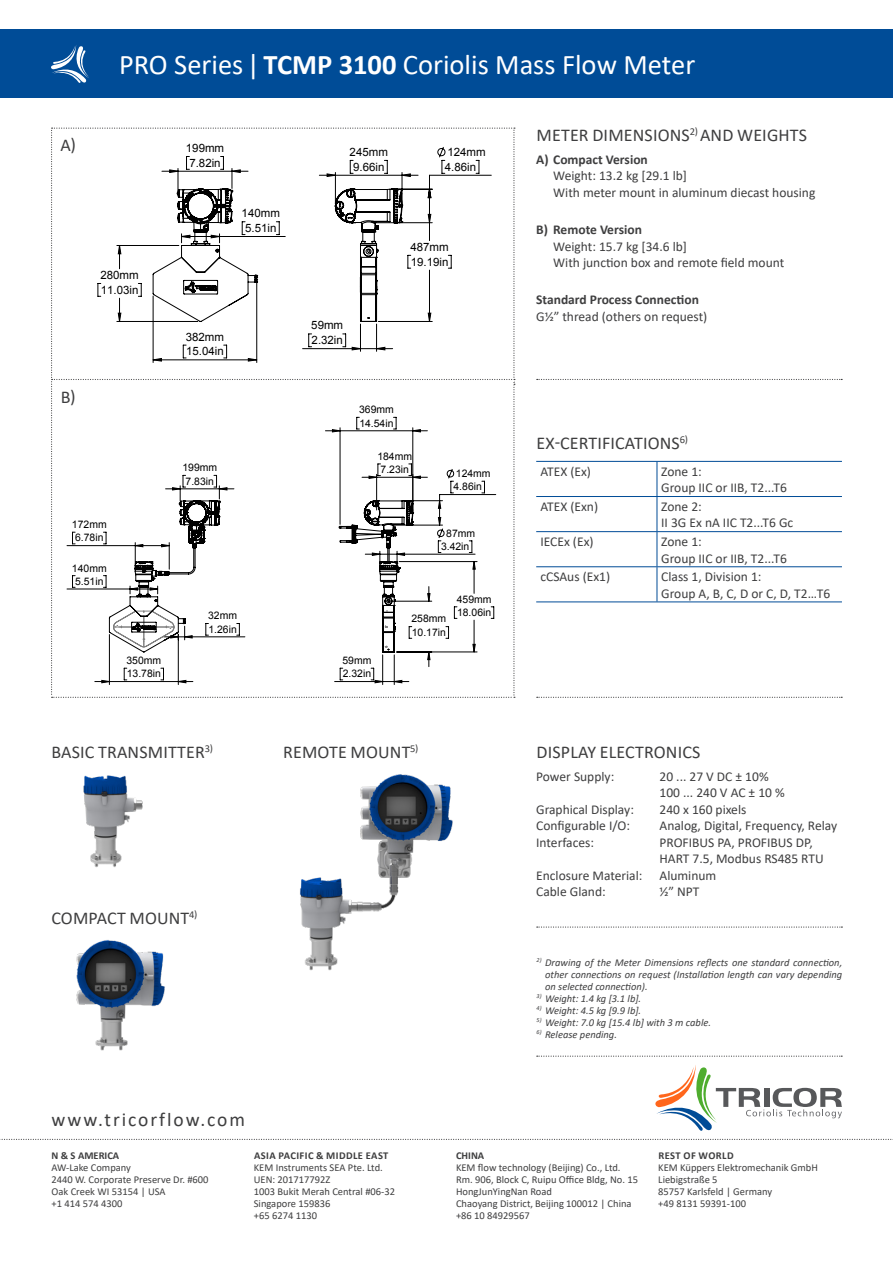
<style>
.page{position:relative;width:893px;height:1263px;background:#fff}
.page>*{position:absolute;margin:0;border:0;box-sizing:border-box;transform-origin:0 0}
.t1{font:28.5px "Calibri";color:#fff}
.t2{font:19.5px "Calibri";letter-spacing:.1em;color:#3e3e3f}
.t3{font:18px "Calibri";letter-spacing:.01em;color:#3e3e3f}
.t4{font:13.5px/16.5px "Calibri";color:#3e3e3f}
.t5{font:700 13.5px "Calibri";color:#3e3e3f}
.t6{font:11.55px/14.7px "Arial";color:#000}
.t7{font:10.5px/12px "Calibri";color:#3e3e3f}
.t8{font:italic 10.5px/12px "Calibri";color:#3e3e3f;text-align:justify}
.t9{font:700 10.5px "Calibri";letter-spacing:.04em;color:#3e3e3f}
.t10{font:700 10.5px "Calibri";color:#3e3e3f}
.t11{font:10.35px/13.4px "Arial";color:#000}
.s1{font-weight:700}
</style>
<div class="page">
<svg style="left:0;top:1139px;width:893px;height:1px"></svg>
<div style="left:0;top:30px;width:893px;height:68px;background:#004c97"></div>
<svg style="left:51px;top:45px;width:38px;height:38px"></svg>
<svg style="left:655px;top:1065px;width:187px;height:66px"></svg>
<svg style="left:537px;top:1055px;width:305px;height:2px"></svg>
<svg style="left:51px;top:128px;width:464px;height:570px"></svg>
<hr style="left:536px;top:461px;width:121px;height:1px;background:#004c97">
<hr style="left:657px;top:461px;width:185px;height:1px;background:#004c97">
<hr style="left:657px;top:462px;width:1px;height:34px;background:#004c97">
<hr style="left:536px;top:496px;width:121px;height:1px;background:#004c97">
<hr style="left:657px;top:496px;width:185px;height:1px;background:#004c97">
<hr style="left:657px;top:497px;width:1px;height:34px;background:#004c97">
<hr style="left:536px;top:531px;width:121px;height:1px;background:#004c97">
<hr style="left:657px;top:531px;width:185px;height:1px;background:#004c97">
<hr style="left:657px;top:532px;width:1px;height:34px;background:#004c97">
<hr style="left:536px;top:566px;width:121px;height:1px;background:#004c97">
<hr style="left:657px;top:566px;width:185px;height:1px;background:#004c97">
<hr style="left:657px;top:567px;width:1px;height:34px;background:#004c97">
<hr style="left:536px;top:601px;width:121px;height:1px;background:#004c97">
<hr style="left:657px;top:601px;width:185px;height:1px;background:#004c97">
<svg style="left:537px;top:379px;width:305px;height:1px"></svg>
<img style="left:300px;top:774px;width:153px;height:197px">
<img style="left:83px;top:775px;width:60px;height:93px">
<img style="left:76px;top:940px;width:89px;height:111px">
<svg style="left:537px;top:697px;width:305px;height:1px"></svg>
<svg style="left:537px;top:926px;width:305px;height:2px"></svg>
<h3 class="t3" style="left:60px;top:133px;width:17px">A)</h3>
<h3 class="t3" style="left:61px;top:384px;width:17px">B)</h3>
<h1 class="t1" style="left:119px;top:45px;width:578px">PRO Series | <span class="s1">TCMP 3100</span> Coriolis Mass Flow Meter</h1>
<p class="t6" style="left:100px;top:268px;width:40px">280mm<br>11.03in</p>
<p class="t6" style="left:186px;top:141px;width:40px;text-align:center">199mm<br>7.82in</p>
<p class="t6" style="left:242px;top:206px;width:40px;text-align:center">140mm<br>5.51in</p>
<p class="t6" style="left:186px;top:329px;width:40px">382mm<br>15.04in</p>
<p class="t6" style="left:350px;top:145px;width:40px;text-align:center">245mm<br>9.66in</p>
<p class="t6" style="left:445px;top:145px;width:42px">124mm<br>4.86in</p>
<p class="t6" style="left:311px;top:318px;width:33px">59mm<br>2.32in</p>
<p class="t6" style="left:410px;top:240px;width:40px">487mm<br>19.19in</p>
<p class="t11" style="left:359px;top:403px;width:36px">369mm<br>14.54in</p>
<h3 class="t3" style="left:537px;top:123px;width:272px">METER DIMENSIONS<sup>2)</sup> AND WEIGHTS</h3>
<p class="t5" style="left:536px;top:150px;width:113px">A) Compact Version</p>
<p class="t4" style="left:553px;top:167px;width:264px">Weight: 13.2 kg [29.1 lb]<br>With meter mount in aluminum diecast housing</p>
<p class="t5" style="left:536px;top:220px;width:107px">B) Remote Version</p>
<p class="t4" style="left:553px;top:238px;width:233px">Weight: 15.7 kg [34.6 lb]<br>With junction box and remote field mount</p>
<p class="t5" style="left:536px;top:290px;width:164px">Standard Process Connection</p>
<p class="t4" style="left:536px;top:308px;width:173px">G1/2” thread (others on request)</p>
<p class="t11" style="left:72px;top:518px;width:36px;text-align:center">172mm<br>6.78in</p>
<p class="t11" style="left:72px;top:561px;width:36px;text-align:center">140mm<br>5.51in</p>
<p class="t11" style="left:127px;top:654px;width:36px">350mm<br>13.78in</p>
<p class="t11" style="left:182px;top:461px;width:36px;text-align:center">199mm<br>7.83in</p>
<p class="t11" style="left:208px;top:609px;width:30px">32mm<br>1.26in</p>
<h3 class="t3" style="left:51px;top:739px;width:163px">BASIC TRANSMITTER<sup>3)</sup></h3>
<h3 class="t3" style="left:51px;top:905px;width:148px">COMPACT MOUNT<sup>4)</sup></h3>
<p class="t11" style="left:377px;top:450px;width:36px;text-align:center">184mm<br>7.23in</p>
<p class="t11" style="left:453px;top:467px;width:39px">124mm<br>4.86in</p>
<p class="t11" style="left:441px;top:526px;width:36px;text-align:center">87mm<br>3.42in</p>
<p class="t11" style="left:342px;top:654px;width:30px">59mm<br>2.32in</p>
<p class="t11" style="left:411px;top:612px;width:36px">258mm<br>10.17in</p>
<p class="t11" style="left:457px;top:592px;width:36px">459mm<br>18.06in</p>
<h3 class="t3" style="left:283px;top:739px;width:137px">REMOTE MOUNT<sup>5)</sup></h3>
<h3 class="t3" style="left:537px;top:430px;width:153px">EX-CERTIFICATIONS<sup>6)</sup></h3>
<p class="t4" style="left:540px;top:463px;width:52px">ATEX (Ex)</p>
<p class="t4" style="left:661px;top:463px;width:127px">Zone 1:<br>Group IIC or IIB, T2...T6</p>
<p class="t4" style="left:540px;top:498px;width:59px">ATEX (Exn)</p>
<p class="t4" style="left:661px;top:498px;width:134px">Zone 2:<br>II 3G Ex nA IIC T2...T6 Gc</p>
<p class="t4" style="left:540px;top:533px;width:55px">IECEx (Ex)</p>
<p class="t4" style="left:661px;top:533px;width:127px">Zone 1:<br>Group IIC or IIB, T2...T6</p>
<p class="t4" style="left:540px;top:568px;width:71px">cCSAus (Ex1)</p>
<p class="t4" style="left:661px;top:568px;width:171px">Class 1, Division 1:<br>Group A, B, C, D or C, D, T2…T6</p>
<h3 class="t3" style="left:537px;top:739px;width:165px">DISPLAY ELECTRONICS</h3>
<p class="t4" style="left:536px;top:767px;width:80px">Power Supply:</p>
<p class="t4" style="left:659px;top:767px;width:127px">20 ... 27 V DC ± 10%<br>100 ... 240 V AC ± 10 %</p>
<p class="t4" style="left:536px;top:800px;width:99px">Graphical Display:</p>
<p class="t4" style="left:659px;top:800px;width:88px">240 x 160 pixels</p>
<p class="t4" style="left:536px;top:817px;width:95px">Configurable I/O:</p>
<p class="t4" style="left:659px;top:817px;width:179px">Analog, Digital, Frequency, Relay</p>
<p class="t4" style="left:536px;top:833px;width:59px">Interfaces:</p>
<p class="t4" style="left:659px;top:833px;width:166px">PROFIBUS PA, PROFIBUS DP,<br>HART 7.5, Modbus RS485 RTU</p>
<p class="t4" style="left:536px;top:866px;width:108px">Enclosure Material:</p>
<p class="t4" style="left:659px;top:866px;width:58px">Aluminum</p>
<p class="t4" style="left:536px;top:883px;width:71px">Cable Gland:</p>
<p class="t4" style="left:659px;top:883px;width:41px">1/2” NPT</p>
<p class="t8" style="left:545px;top:956px;width:299px;text-indent:-8px"><sup>2)</sup> Drawing of the Meter Dimensions reflects one standard connection, other connections on request (Installation length can vary depending on selected connection).</p>
<p class="t8" style="left:537px;top:992px;width:106px"><sup>3)</sup> Weight: 1.4 kg [3.1 lb].</p>
<p class="t8" style="left:537px;top:1004px;width:106px"><sup>4)</sup> Weight: 4.5 kg [9.9 lb].</p>
<p class="t8" style="left:537px;top:1016px;width:176px"><sup>5)</sup> Weight: 7.0 kg [15.4 lb] with 3 m cable.</p>
<p class="t8" style="left:537px;top:1028px;width:82px"><sup>6)</sup> Release pending.</p>
<h2 class="t2" style="left:52px;top:1106px;width:195px">www.tricorflow.com</h2>
<p class="t10" style="left:52px;top:1148px;width:69px">N &amp; S AMERICA</p>
<p class="t7" style="left:52px;top:1161px;width:158px">AW-Lake Company<br>2440 W. Corporate Preserve Dr. #600<br>Oak Creek WI 53154 | USA<br>+1 414 574 4300</p>
<p class="t9" style="left:254px;top:1148px;width:136px">ASIA PACIFIC &amp; MIDDLE EAST</p>
<p class="t7" style="left:254px;top:1161px;width:143px">KEM Instruments SEA Pte. Ltd.<br>UEN: 201717792Z<br>1003 Bukit Merah Central #06-32<br>Singapore 159836<br>+65 6274 1130</p>
<p class="t9" style="left:456px;top:1148px;width:30px">CHINA</p>
<p class="t7" style="left:456px;top:1161px;width:184px">KEM flow technology (Beijing) Co., Ltd.<br>Rm. 906, Block C, Ruipu Office Bldg, No. 15<br>HongJunYingNan Road<br>Chaoyang District, Beijing 100012 | China +86 10 84929567</p>
<p class="t9" style="left:658px;top:1148px;width:77px">REST OF WORLD</p>
<p class="t7" style="left:658px;top:1161px;width:161px">KEM Küppers Elektromechanik GmbH<br>Liebigstraße 5<br>85757 Karlsfeld | Germany<br>+49 8131 59391-100</p>
</div>
